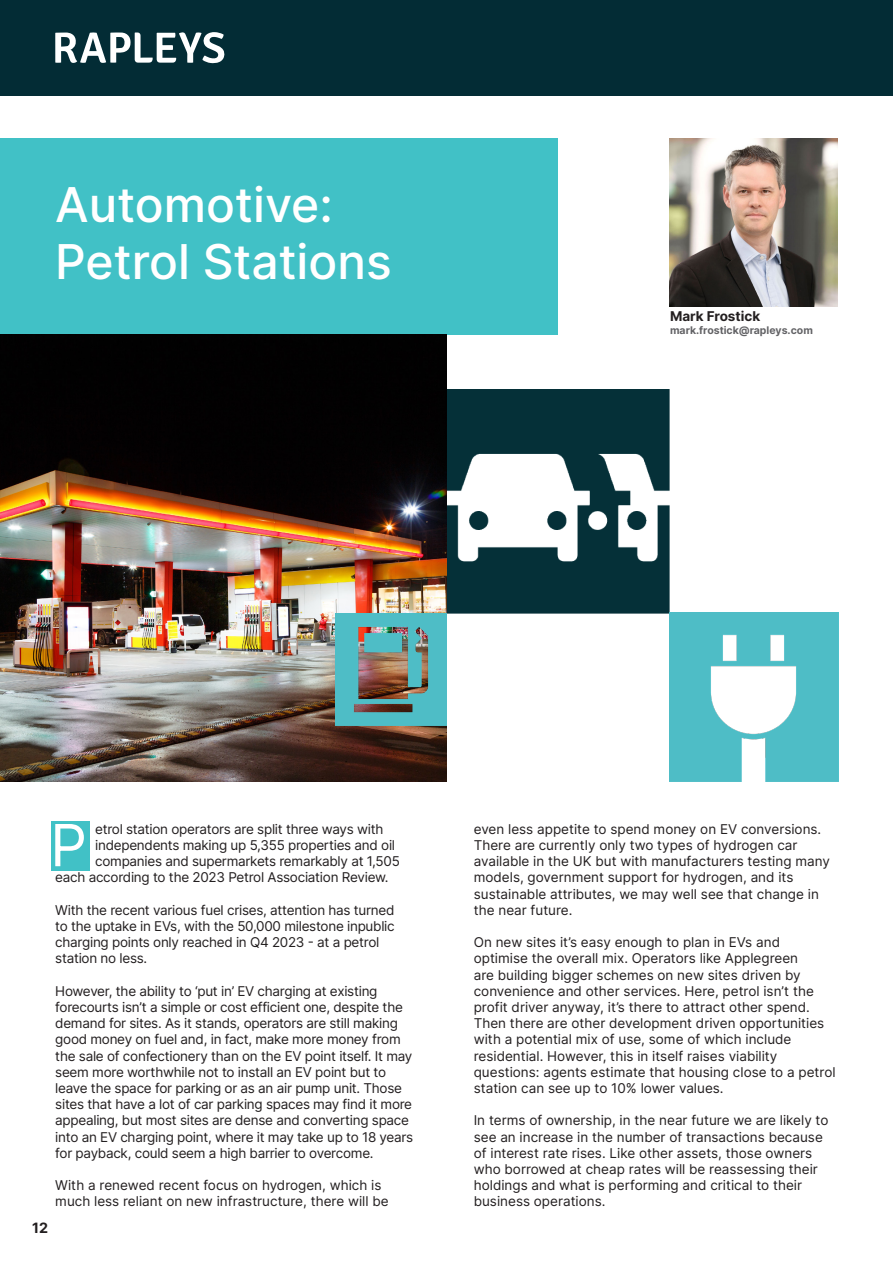
<style>
.page{position:relative;width:893px;height:1263px;background:#fff}
.page>*{position:absolute;margin:0;border:0;box-sizing:border-box;transform-origin:0 0}
.t1{font:58.05px "Inter";color:#fff}
.t2{font:500 48px "Inter";color:#fff}
.t3{font:700 14.25px "Inter";color:#231f20}
.t4{font:13.5px/16.2px "Inter";letter-spacing:-.01em;color:#231f20}
.t5{font:700 13.5px "Inter";color:#231f20}
.t6{font:700 10.5px "Inter";color:#636366}
</style>
<div class="page">
<div style="left:51px;top:821px;width:38px;height:49px;background:#41c1c6"></div>
<div style="left:0;top:138px;width:558px;height:197px;background:#41c1c6"></div>
<img style="left:447px;top:390px;width:223px;height:223px">
<div style="left:0;top:0;width:893px;height:96px;background:#032c35"></div>
<img style="left:670px;top:613px;width:168px;height:168px">
<img style="left:0;top:335px;width:446px;height:446px">
<img style="left:669px;top:138px;width:169px;height:169px">
<svg style="left:55px;top:32px;width:170px;height:31px"></svg>
<img style="left:335px;top:613px;width:112px;height:112px">
<p class="t2" style="left:55px;top:169px;width:279px">Automotive:</p>
<p class="t2" style="left:55px;top:227px;width:338px">Petrol Stations</p>
<p class="t5" style="left:670px;top:306px;width:92px">Mark Frostick</p>
<p class="t6" style="left:670px;top:323px;width:144px">mark.frostick@rapleys.com</p>
<p class="t3" style="left:32px;top:1217px;width:17px">12</p>
<p class="t1" style="left:50px;top:803px;width:38px">P</p>
<p class="t4" style="left:95px;top:820px;width:290px">etrol station operators are split three ways with</p>
<p class="t4" style="left:95px;top:837px;width:301px">independents making up 5,355 properties and oil</p>
<p class="t4" style="left:95px;top:853px;width:306px">companies and supermarkets remarkably at 1,505</p>
<p class="t4" style="left:55px;top:869px;width:335px">each according to the 2023 Petrol Association Review.</p>
<p class="t4" style="left:55px;top:901px;width:341px">With the recent various fuel crises, attention has turned to the uptake in EVs, with the 50,000 milestone inpublic charging points only reached in Q4 2023 - at a petrol station no less.</p>
<p class="t4" style="left:55px;top:982px;width:360px">However, the ability to ‘put in’ EV charging at existing forecourts isn’t a simple or cost efficient one, despite the demand for sites. As it stands, operators are still making good money on fuel and, in fact, make more money from the sale of confectionery than on the EV point itself. It may seem more worthwhile not to install an EV point but to leave the space for parking or as an air pump unit. Those sites that have a lot of car parking spaces may find it more appealing, but most sites are dense and converting space into an EV charging point, where it may take up to 18 years for payback, could seem a high barrier to overcome.</p>
<p class="t4" style="left:55px;top:1177px;width:335px">With a renewed recent focus on hydrogen, which is much less reliant on new infrastructure, there will be</p>
<p class="t4" style="left:474px;top:820px;width:358px">even less appetite to spend money on EV conversions.<br>There are currently only two types of hydrogen car available in the UK but with manufacturers testing many models, government support for hydrogen, and its sustainable attributes, we may well see that change in the near future.</p>
<p class="t4" style="left:474px;top:934px;width:363px">On new sites it’s easy enough to plan in EVs and optimise the overall mix. Operators like Applegreen<br>are building bigger schemes on new sites driven by convenience and other services. Here, petrol isn’t the profit driver anyway, it’s there to attract other spend.<br>Then there are other development driven opportunities with a potential mix of use, some of which include residential. However, this in itself raises viability questions: agents estimate that housing close to a petrol station can see up to 10% lower values.</p>
<p class="t4" style="left:474px;top:1112px;width:356px">In terms of ownership, in the near future we are likely to see an increase in the number of transactions because of interest rate rises. Like other assets, those owners who borrowed at cheap rates will be reassessing their holdings and what is performing and critical to their business operations.</p>
</div>
